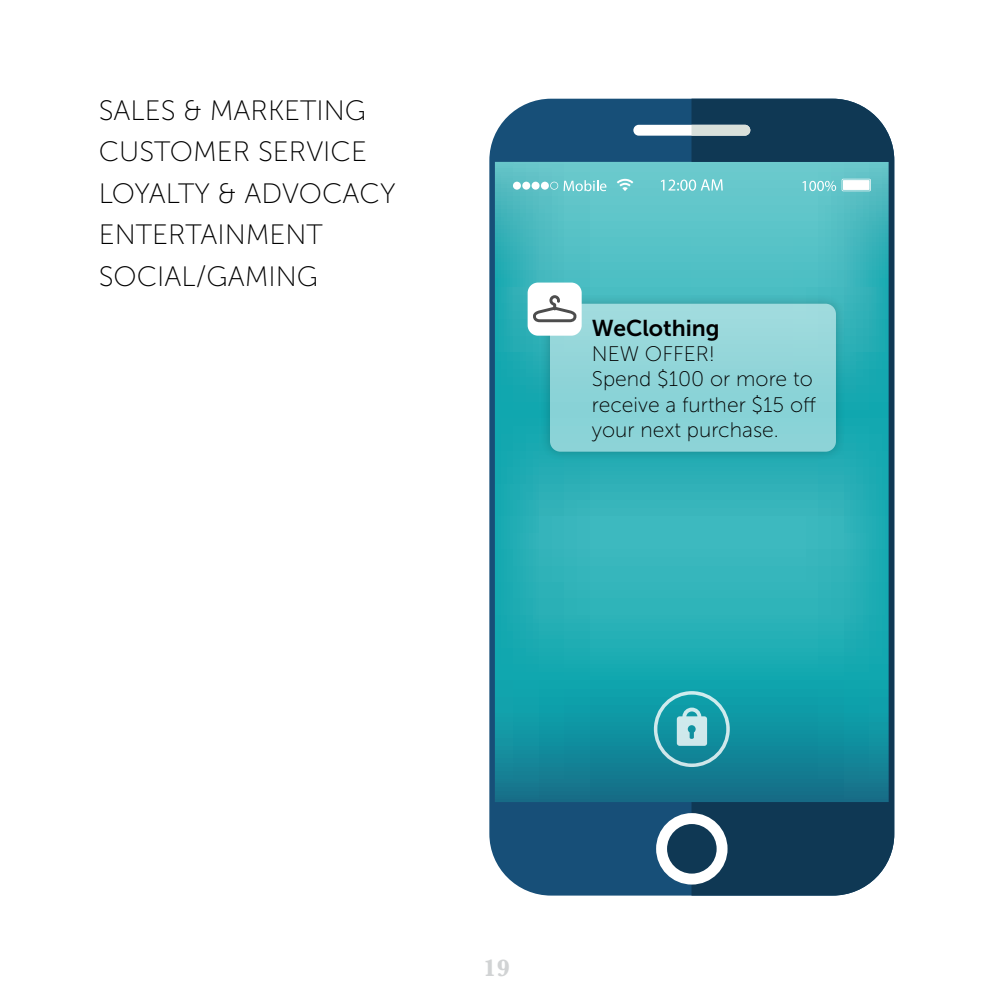
<style>
.page{position:relative;width:993px;height:993px;background:#fff}
.page>*{position:absolute;margin:0;border:0;box-sizing:border-box;transform-origin:0 0}
.t1{font:28px/41.5px "Museo Sans 100";color:#000}
.t2{font:700 24.5px "Baskerville";color:#d1d3d4}
.t3{font:22.75px "Museo Sans 700";color:#000}
.t4{font:21px/25.2px "Museo Sans 100";color:#000}
</style>
<div class="page">
<svg style="left:489px;top:99px;width:202px;height:796px;background:#2b96a6"></svg>
<svg style="left:691px;top:99px;width:203px;height:796px;background:#298f9c"></svg>
<div style="left:633px;top:125px;width:117px;height:11px;background:#fff;border-radius:5px"></div>
<div style="left:656px;top:812px;width:71px;height:72px;background:#fff;border-radius:50%"></div>
<div style="left:666px;top:823px;width:50px;height:50px;background:#0f3854;border-radius:50%"></div>
<svg style="left:691px;top:125px;width:59px;height:11px"></svg>
<div style="left:539px;top:293px;width:307px;height:169px;background:#000;opacity:.4"></div>
<div style="left:550px;top:303px;width:285px;height:148px;background:linear-gradient(to bottom,#9fdadd,#84d1d5);border-radius:10px"></div>
<div style="left:527px;top:282px;width:54px;height:53px;background:#fff;border-radius:10px"></div>
<svg style="left:533px;top:295px;width:43px;height:51px"></svg>
<svg style="left:653px;top:691px;width:76px;height:75px;background:#47abb6"></svg>
<svg style="left:802px;top:181px;width:33px;height:10px"></svg>
<svg style="left:841px;top:179px;width:29px;height:12px"></svg>
<div style="left:842px;top:180px;width:27px;height:10px;background:#fff"></div>
<svg style="left:660px;top:179px;width:62px;height:12px"></svg>
<svg style="left:616px;top:179px;width:17px;height:12px"></svg>
<div style="left:513px;top:182px;width:7px;height:7px;background:#fff;border-radius:50%"></div>
<div style="left:522px;top:182px;width:8px;height:7px;background:#fff;border-radius:50%"></div>
<div style="left:531px;top:182px;width:8px;height:7px;background:#fff;border-radius:50%"></div>
<div style="left:540px;top:182px;width:8px;height:7px;background:#fff;border-radius:50%"></div>
<svg style="left:550px;top:180px;width:56px;height:11px"></svg>
<p class="t1" style="left:99px;top:90px;width:298px">SALES &amp; MARKETING<br>CUSTOMER SERVICE<br>LOYALTY &amp; ADVOCACY<br>ENTERTAINMENT<br>SOCIAL/GAMING</p>
<p class="t3" style="left:591px;top:315px;width:129px">WeClothing</p>
<p class="t4" style="left:591px;top:341px;width:225px">NEW OFFER!<br>Spend $100 or more to receive a further $15 off your next purchase.</p>
<p class="t2" style="left:483px;top:951px;width:28px">19</p>
</div>
